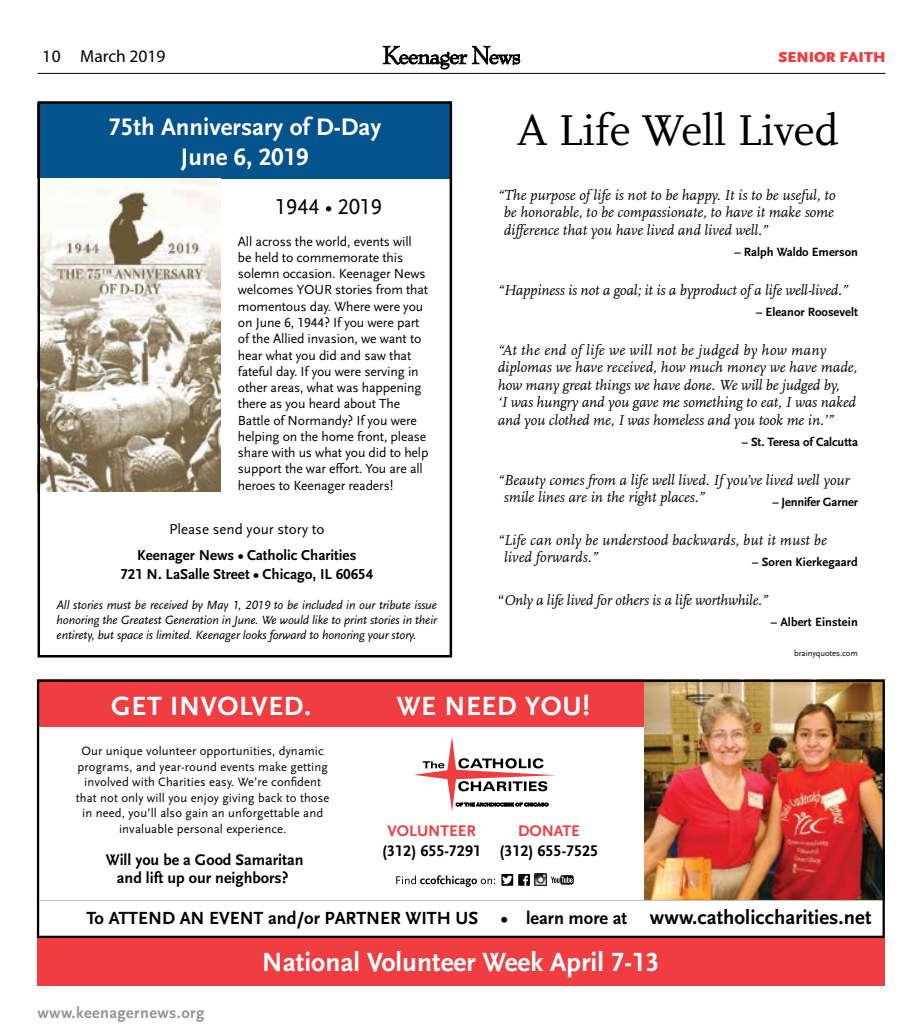
<style>
.page{position:relative;width:923px;height:1035px;background:#fff}
.page>*{position:absolute;margin:0;border:0;box-sizing:border-box;transform-origin:0 0}
.t1{font:45px "Scala LF";color:#000}
.t2{font:700 27.5px "Scala Sans LF";color:#fff}
.t3{font:700 27.5px "Scala Sans LF";letter-spacing:.025em;color:#fff}
.t4{font:700 25px/30px "Scala Sans LF";color:#fff;text-align:center}
.t5{font:22.5px "Scala Sans LF";letter-spacing:-.01em;color:#000}
.t6{font:700 18.38px "Scala Sans LF";color:#000}
.t7{font:17.5px "Myriad Pro";color:#000}
.t8{font:700 16.25px "Scala Sans LF";letter-spacing:.025em;color:#939598}
.t9{font:700 16.12px/18.4px "Scala Sans LF";color:#000;text-align:center}
.t10{font:700 16.12px "Scala Sans LF";color:#ef3d42}
.t11{font:italic 15px/17.5px "Scala LF";color:#000}
.t12{font:700 15px/18.8px "Scala Sans LF";color:#000;text-align:center}
.t13{font:15px "Scala Sans LF";color:#000}
.t14{font:900 15px "Scala Sans";color:#ef3d42}
.t15{font:13.75px/16.2px "Scala Sans LF";letter-spacing:-.01em;color:#000}
.t16{font:12.62px/15.5px "Scala Sans LF";letter-spacing:.01em;color:#000;text-align:center}
.t17{font:italic 12.5px/15px "Scala Sans LF";letter-spacing:-.01em;color:#000;text-align:justify}
.t18{font:700 12.5px "Scala Sans LF";color:#000}
.t19{font:8.75px "Scala Sans LF";letter-spacing:-.01em;color:#000}
.s1{font-family:"Scala Sans LF";font-style:normal}
.s2{font-family:"Scala Sans";font-size:20.62px}
</style>
<div class="page">
<hr style="left:38px;top:73px;width:847px;height:1px;background:#000">
<svg style="left:383px;top:46px;width:137px;height:23px"></svg>
<div style="left:38px;top:103px;width:414px;height:75px;background:#04538c"></div>
<img style="left:40px;top:178px;width:180px;height:313px">
<div style="left:37px;top:101px;width:415px;height:557px;border:2px solid #000"></div>
<div style="left:37px;top:938px;width:847px;height:48px;background:#ef3d42"></div>
<div style="left:37px;top:680px;width:847px;height:47px;background:#ef3d42"></div>
<img style="left:644px;top:683px;width:237px;height:217px">
<svg style="left:396px;top:875px;width:99px;height:12px"></svg>
<div style="left:518px;top:874px;width:12px;height:12px;background:#000"></div>
<svg style="left:523px;top:876px;width:5px;height:10px"></svg>
<svg style="left:534px;top:874px;width:39px;height:12px"></svg>
<svg style="left:501px;top:874px;width:12px;height:12px"></svg>
<svg style="left:502px;top:876px;width:10px;height:8px"></svg>
<svg style="left:414px;top:737px;width:142px;height:74px"></svg>
<hr style="left:37px;top:900px;width:847px;height:1px;background:#c2c4c6">
<div style="left:37px;top:680px;width:847px;height:258px;border:2px solid #000"></div>
<p class="t7" style="left:42px;top:45px;width:125px">10 March 2019</p>
<p class="t14" style="left:778px;top:49px;width:108px">SENIOR FAITH</p>
<h3 class="t4" style="left:108px;top:112px;width:274px">75th Anniversary of D-Day<br>June 6, 2019</h3>
<h3 class="t5" style="left:275px;top:195px;width:108px">1944 • 2019</h3>
<p class="t15" style="left:238px;top:233px;width:192px">All across the world, events will be held to commemorate this solemn occasion. Keenager News welcomes YOUR stories from that momentous day. Where were you on June 6, 1944? If you were part of the Allied invasion, we want to hear what you did and saw that fateful day. If you were serving in other areas, what was happening there as you heard about The<br>Battle of Normandy? If you were helping on the home front, please share with us what you did to help support the war effort. You are all heroes to Keenager readers!</p>
<p class="t13" style="left:169px;top:521px;width:157px">Please send your story to</p>
<p class="t12" style="left:120px;top:546px;width:254px">Keenager News • Catholic Charities<br>721 N. LaSalle Street • Chicago, IL 60654</p>
<p class="t17" style="left:57px;top:597px;width:382px">All stories must be received by May 1, 2019 to be included in our tribute issue honoring the Greatest Generation in June. We would like to print stories in their entirety, but space is limited. Keenager looks forward to honoring your story.</p>
<h1 class="t1" style="left:517px;top:106px;width:323px">A Life Well Lived</h1>
<p class="t11" style="left:504px;top:187px;width:333px;text-align:justify;text-indent:-6px">“The purpose of life is not to be happy. It is to be useful, to be honorable, to be compassionate, to have it make some difference that you have lived and lived well.”</p>
<p class="t18" style="left:734px;top:245px;width:125px">– Ralph Waldo Emerson</p>
<p class="t11" style="left:498px;top:282px;width:351px">“Happiness is not a goal; it is a byproduct of a life well-lived.”</p>
<p class="t18" style="left:756px;top:305px;width:103px">– Eleanor Roosevelt</p>
<p class="t11" style="left:498px;top:342px;width:361px">“At the end of life we will not be judged by how many diplomas we have received, how much money we have made, how many great things we have done. We will be judged by,<br>‘I was hungry and you gave me something to eat, I was naked and you clothed me, I was homeless and you took me in.’”</p>
<p class="t18" style="left:741px;top:435px;width:118px">– St. Teresa of Calcutta</p>
<p class="t11" style="left:504px;top:472px;width:347px;text-indent:-6px">“Beauty comes from a life well lived. If you’ve lived well your smile lines are in the right places.”</p>
<p class="t18" style="left:772px;top:495px;width:87px">– Jennifer Garner</p>
<p class="t11" style="left:504px;top:532px;width:324px;text-indent:-6px">“Life can only be understood backwards, but it must be lived forwards.”</p>
<p class="t18" style="left:752px;top:555px;width:107px">– Soren Kierkegaard</p>
<p class="t11" style="left:498px;top:592px;width:271px"><span class="s1">“</span>Only a life lived for others is a life worthwhile.”</p>
<p class="t18" style="left:770px;top:615px;width:89px">– Albert Einstein</p>
<p class="t19" style="left:794px;top:649px;width:65px">brainyquotes.com</p>
<h2 class="t3" style="left:111px;top:691px;width:201px">GET INVOLVED.</h2>
<h2 class="t3" style="left:397px;top:691px;width:195px">WE NEED YOU!</h2>
<p class="t16" style="left:76px;top:744px;width:255px">Our unique volunteer opportunities, dynamic programs, and year-round events make getting involved with Charities easy. We’re confident that not only will you enjoy giving back to those in need, you’ll also gain an unforgettable and invaluable personal experience.</p>
<p class="t9" style="left:106px;top:851px;width:199px">Will you be a Good Samaritan and lift up our neighbors?</p>
<p class="t10" style="left:387px;top:822px;width:90px">VOLUNTEER</p>
<p class="t9" style="left:382px;top:842px;width:100px">(312) 655-7291</p>
<p class="t10" style="left:518px;top:822px;width:63px">DONATE</p>
<p class="t9" style="left:499px;top:842px;width:100px">(312) 655-7525</p>
<p class="t6" style="left:86px;top:908px;width:786px">To ATTEND AN EVENT and/or PARTNER WITH US • learn more at <span class="s2">www.catholiccharities.net</span></p>
<p class="t8" style="left:38px;top:1004px;width:168px">www.keenagernews.org</p>
<h2 class="t2" style="left:262px;top:947px;width:399px">National Volunteer Week April 7-13</h2>
</div>
